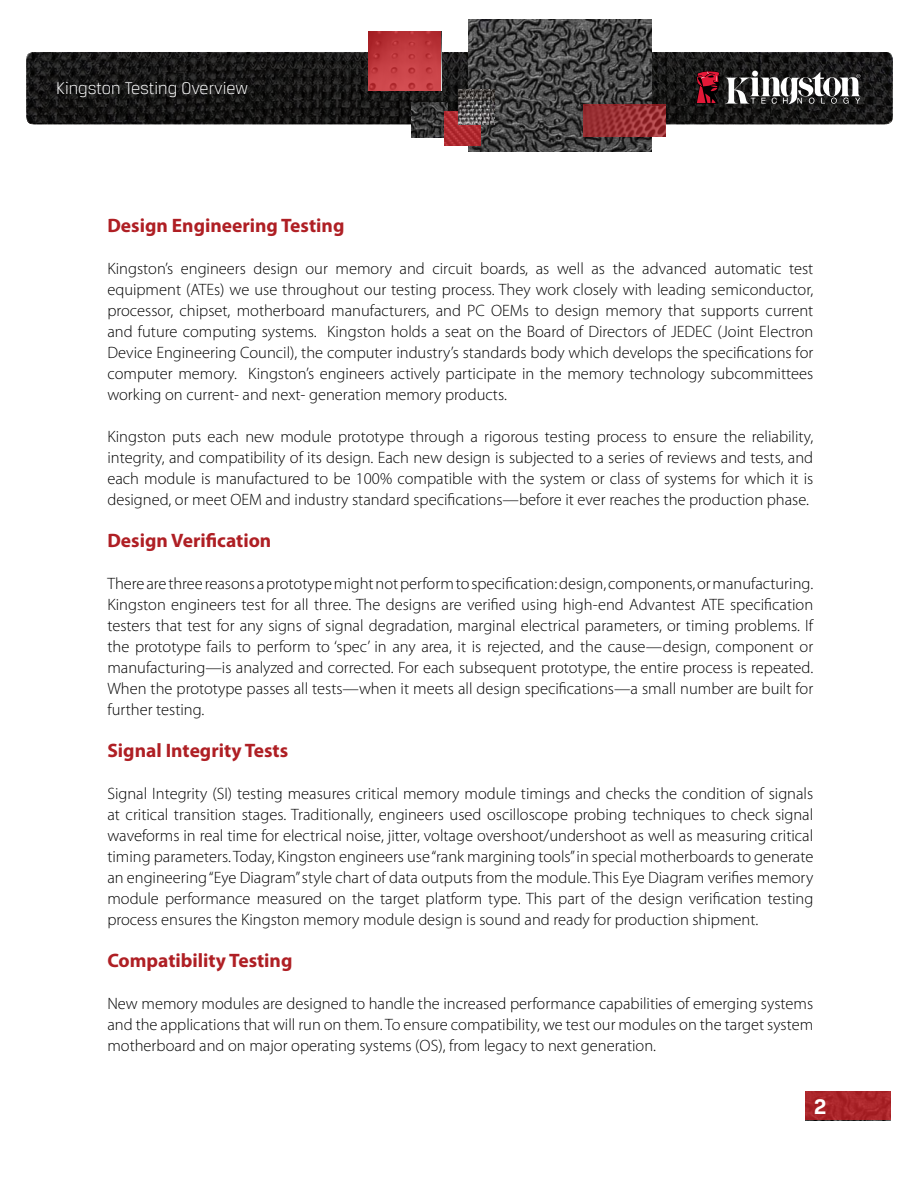
<style>
.page{position:relative;width:918px;height:1188px;background:#fff}
.page>*{position:absolute;margin:0;border:0;box-sizing:border-box;transform-origin:0 0}
.t1{font:700 22.5px "Breuer Text";color:#fff}
.t2{font:700 19.5px "Myriad Pro";color:#af1f24}
.t3{font:300 18px "Breuer Text";color:#fff}
.t4{font:300 16.5px/21px "Myriad Pro";color:#000;text-align:justify}
</style>
<div class="page">
<svg style="left:26px;top:52px;width:867px;height:72px;background:#191818"></svg>
<img style="left:469px;top:20px;width:183px;height:131px">
<svg style="left:368px;top:32px;width:73px;height:59px;background:#c03a3f"></svg>
<img style="left:411px;top:103px;width:36px;height:34px">
<svg style="left:444px;top:111px;width:36px;height:35px"></svg>
<img style="left:459px;top:90px;width:36px;height:34px">
<svg style="left:696px;top:71px;width:165px;height:33px"></svg>
<svg style="left:583px;top:104px;width:83px;height:33px;background:#9a3135"></svg>
<div style="left:806px;top:1092px;width:85px;height:28px;background:#ab252a"></div>
<p class="t3" style="left:56px;top:78px;width:194px">Kingston Testing Overview</p>
<p class="t2" style="left:107px;top:213px;width:239px">Design Engineering Testing</p>
<p class="t4" style="left:107px;top:258px;width:708px">Kingston’s engineers design our memory and circuit boards, as well as the advanced automatic test equipment (ATEs) we use throughout our testing process. They work closely with leading semiconductor, processor, chipset, motherboard manufacturers, and PC OEMs to design memory that supports current and future computing systems. Kingston holds a seat on the Board of Directors of JEDEC (Joint Electron Device Engineering Council), the computer industry’s standards body which develops the specifications for computer memory. Kingston’s engineers actively participate in the memory technology subcommittees working on current- and next- generation memory products.</p>
<p class="t4" style="left:107px;top:426px;width:708px">Kingston puts each new module prototype through a rigorous testing process to ensure the reliability, integrity, and compatibility of its design. Each new design is subjected to a series of reviews and tests, and each module is manufactured to be 100% compatible with the system or class of systems for which it is designed, or meet OEM and industry standard specifications—before it ever reaches the production phase.</p>
<p class="t2" style="left:107px;top:528px;width:166px">Design Verification</p>
<p class="t4" style="left:107px;top:573px;width:707px">There are three reasons a prototype might not perform to specification: design, components, or manufacturing.<br>Kingston engineers test for all three. The designs are verified using high-end Advantest ATE specification testers that test for any signs of signal degradation, marginal electrical parameters, or timing problems. If the prototype fails to perform to ‘spec’ in any area, it is rejected, and the cause—design, component or manufacturing—is analyzed and corrected. For each subsequent prototype, the entire process is repeated.<br>When the prototype passes all tests—when it meets all design specifications—a small number are built for further testing.</p>
<p class="t2" style="left:107px;top:738px;width:182px">Signal Integrity Tests</p>
<p class="t4" style="left:107px;top:783px;width:707px">Signal Integrity (SI) testing measures critical memory module timings and checks the condition of signals at critical transition stages. Traditionally, engineers used oscilloscope probing techniques to check signal waveforms in real time for electrical noise, jitter, voltage overshoot/undershoot as well as measuring critical timing parameters. Today, Kingston engineers use “rank margining tools” in special motherboards to generate an engineering “Eye Diagram” style chart of data outputs from the module. This Eye Diagram verifies memory module performance measured on the target platform type. This part of the design verification testing process ensures the Kingston memory module design is sound and ready for production shipment.</p>
<p class="t2" style="left:107px;top:948px;width:187px">Compatibility Testing</p>
<p class="t4" style="left:107px;top:993px;width:707px">New memory modules are designed to handle the increased performance capabilities of emerging systems and the applications that will run on them. To ensure compatibility, we test our modules on the target system motherboard and on major operating systems (OS), from legacy to next generation.</p>
<h1 class="t1" style="left:814px;top:1094px;width:14px">2</h1>
</div>
